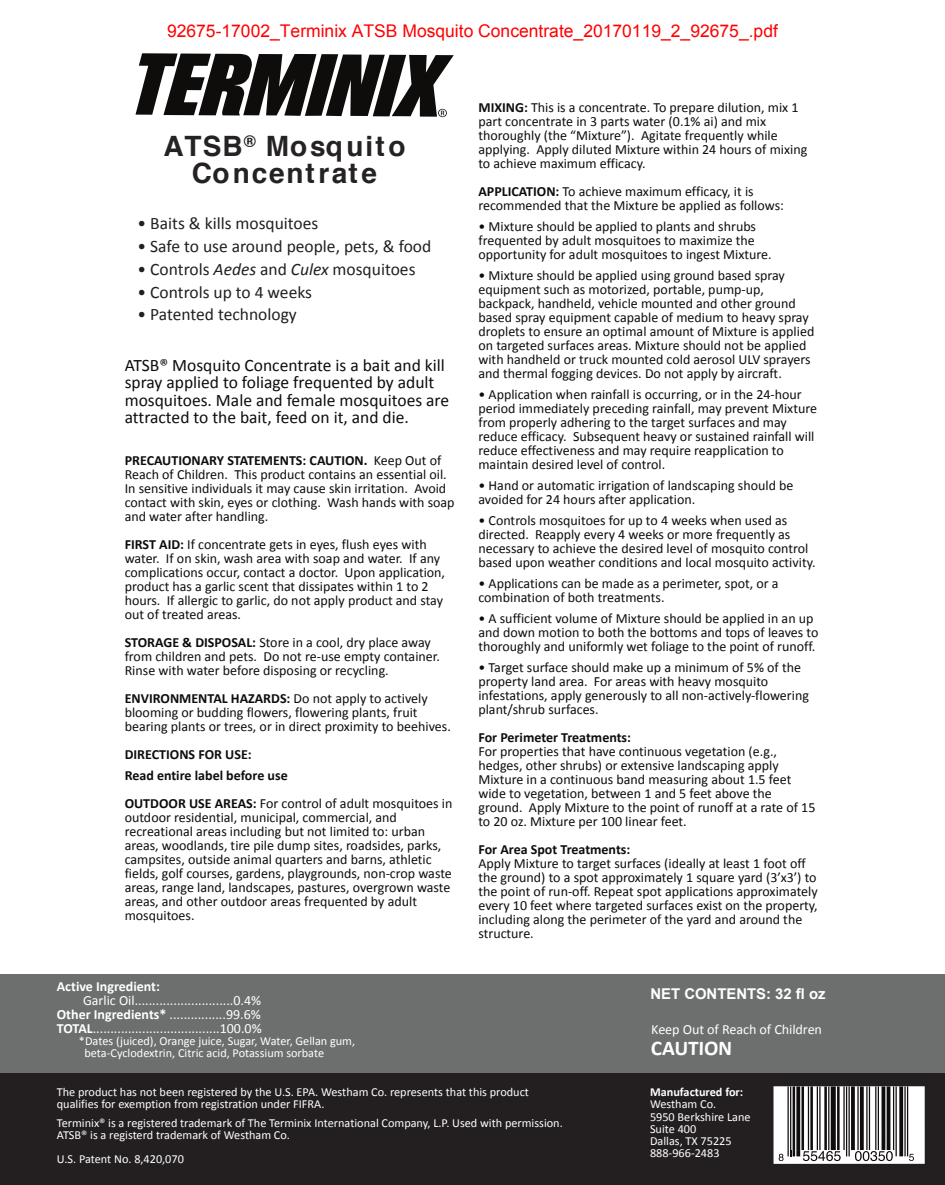
<style>
.page{position:relative;width:945px;height:1185px;background:#fff}
.page>*{position:absolute;margin:0;border:0;box-sizing:border-box;transform-origin:0 0}
.t1{font:700 28px/26.2px "Helvetica";letter-spacing:.065em;color:#262223;text-align:center}
.t2{font:700 21px "Calibri";color:#fff}
.t3{font:17.5px/17.5px "Calibri";color:#0f0c0c}
.t4{font:17.5px "Calibri";color:#231f20}
.t5{font:17.5px "Arial";color:#f00}
.t6{font:700 14.88px "Arial";color:#fff}
.t7{font:14px/14px "Calibri";color:#0f0c0c}
.t8{font:14px/14px "Calibri";color:#fff;text-align:justify}
.t9{font:700 14px/21px "Calibri";color:#0f0c0c}
.t10{font:700 14px "Calibri";color:#fff}
.t11{font:12.25px/12.2px "Calibri";color:#fff}
.t12{font:700 12.25px "Calibri";color:#fff}
.s1{font-style:italic}
.s2{font-weight:700}
</style>
<div class="page">
<div style="left:0;top:1071px;width:945px;height:113px;background:#231f20"></div>
<svg style="left:136px;top:53px;width:318px;height:64px"></svg>
<div style="left:0;top:974px;width:945px;height:98px;background:#6d6f6f"></div>
<svg style="left:774px;top:1086px;width:151px;height:77px;background:#eaeaea"></svg>
<hr style="left:788px;top:1086px;width:1px;height:63px;background:#100d0e">
<hr style="left:790px;top:1086px;width:1px;height:63px;background:#100d0e">
<hr style="left:793px;top:1086px;width:2px;height:63px;background:#100d0e">
<svg style="left:796px;top:1086px;width:4px;height:63px"></svg>
<hr style="left:801px;top:1086px;width:3px;height:63px;background:#100d0e">
<hr style="left:808px;top:1086px;width:1px;height:63px;background:#100d0e">
<hr style="left:810px;top:1086px;width:3px;height:63px;background:#100d0e">
<hr style="left:817px;top:1086px;width:1px;height:63px;background:#100d0e">
<hr style="left:819px;top:1086px;width:2px;height:63px;background:#100d0e">
<hr style="left:824px;top:1086px;width:3px;height:63px;background:#100d0e">
<hr style="left:828px;top:1086px;width:1px;height:63px;background:#100d0e">
<div style="left:831px;top:1086px;width:5px;height:63px;background:#100d0e"></div>
<hr style="left:837px;top:1086px;width:3px;height:63px;background:#100d0e">
<hr style="left:843px;top:1086px;width:2px;height:63px;background:#100d0e">
<hr style="left:846px;top:1086px;width:1px;height:63px;background:#100d0e">
<hr style="left:849px;top:1086px;width:1px;height:63px;background:#100d0e">
<svg style="left:851px;top:1086px;width:4px;height:63px"></svg>
<hr style="left:857px;top:1086px;width:2px;height:63px;background:#100d0e">
<svg style="left:860px;top:1086px;width:4px;height:63px"></svg>
<hr style="left:866px;top:1086px;width:2px;height:63px;background:#100d0e">
<hr style="left:869px;top:1086px;width:1px;height:63px;background:#100d0e">
<hr style="left:875px;top:1086px;width:1px;height:63px;background:#100d0e">
<hr style="left:878px;top:1086px;width:1px;height:63px;background:#100d0e">
<hr style="left:882px;top:1086px;width:3px;height:63px;background:#100d0e">
<hr style="left:887px;top:1086px;width:3px;height:63px;background:#100d0e">
<hr style="left:893px;top:1086px;width:1px;height:63px;background:#100d0e">
<hr style="left:896px;top:1086px;width:1px;height:63px;background:#100d0e">
<svg style="left:899px;top:1086px;width:4px;height:63px"></svg>
<hr style="left:904px;top:1086px;width:2px;height:63px;background:#100d0e">
<hr style="left:907px;top:1086px;width:1px;height:63px;background:#100d0e">
<svg style="left:779px;top:1149px;width:135px;height:12px;background:#b3b3b3"></svg>
<p class="t5" style="left:167px;top:19px;width:612px">92675-17002_Terminix ATSB Mosquito Concentrate_20170119_2_92675_.pdf</p>
<h1 class="t1" style="left:163px;top:135px;width:244px">ATSB<sup>®</sup> Mosquito<br>Concentrate</h1>
<p class="t4" style="left:138px;top:216px;width:182px">• Baits &amp; kills mosquitoes</p>
<p class="t4" style="left:138px;top:239px;width:295px">• Safe to use around people, pets, &amp; food</p>
<p class="t4" style="left:138px;top:262px;width:279px">• Controls <span class="s1">Aedes</span> and <span class="s1">Culex</span> mosquitoes</p>
<p class="t4" style="left:138px;top:284px;width:176px">• Controls up to 4 weeks</p>
<p class="t4" style="left:138px;top:307px;width:161px">• Patented technology</p>
<p class="t3" style="left:125px;top:357px;width:326px">ATSB® Mosquito Concentrate is a bait and kill spray applied to foliage frequented by adult mosquitoes. Male and female mosquitoes are attracted to the bait, feed on it, and die.</p>
<p class="t7" style="left:125px;top:454px;width:331px"><span class="s2">PRECAUTIONARY STATEMENTS: CAUTION.</span> Keep Out of Reach of Children. This product contains an essential oil.<br>In sensitive individuals it may cause skin irritation. Avoid contact with skin, eyes or clothing. Wash hands with soap and water after handling.</p>
<p class="t7" style="left:125px;top:538px;width:322px"><span class="s2">FIRST AID:</span> If concentrate gets in eyes, flush eyes with water. If on skin, wash area with soap and water. If any complications occur, contact a doctor. Upon application, product has a garlic scent that dissipates within 1 to 2 hours. If allergic to garlic, do not apply product and stay out of treated areas.</p>
<p class="t7" style="left:125px;top:636px;width:317px"><span class="s2">STORAGE &amp; DISPOSAL:</span> Store in a cool, dry place away from children and pets. Do not re-use empty container.<br>Rinse with water before disposing or recycling.</p>
<p class="t7" style="left:125px;top:692px;width:328px"><span class="s2">ENVIRONMENTAL HAZARDS:</span> Do not apply to actively blooming or budding flowers, flowering plants, fruit bearing plants or trees, or in direct proximity to beehives.</p>
<p class="t9" style="left:125px;top:745px;width:164px">DIRECTIONS FOR USE:<br>Read entire label before use</p>
<p class="t7" style="left:125px;top:797px;width:329px"><span class="s2">OUTDOOR USE AREAS:</span> For control of adult mosquitoes in outdoor residential, municipal, commercial, and recreational areas including but not limited to: urban areas, woodlands, tire pile dump sites, roadsides, parks, campsites, outside animal quarters and barns, athletic fields, golf courses, gardens, playgrounds, non-crop waste areas, range land, landscapes, pastures, overgrown waste areas, and other outdoor areas frequented by adult mosquitoes.</p>
<p class="t10" style="left:57px;top:980px;width:105px">Active Ingredient:</p>
<p class="t8" style="left:57px;top:994px;width:206px;text-indent:26px">Garlic Oil............................0.4% <span class="s2">Other Ingredients*</span> ................99.6% <span class="s2">TOTAL</span>....................................100.0%</p>
<p class="t11" style="left:85px;top:1035px;width:272px;text-indent:-6px">*Dates (juiced), Orange juice, Sugar, Water, Gellan gum, beta-Cyclodextrin, Citric acid, Potassium sorbate</p>
<p class="t7" style="left:478px;top:101px;width:330px"><span class="s2">MIXING:</span> This is a concentrate. To prepare dilution, mix 1 part concentrate in 3 parts water (0.1% ai) and mix thoroughly (the “Mixture”). Agitate frequently while applying. Apply diluted Mixture within 24 hours of mixing to achieve maximum efficacy.</p>
<p class="t7" style="left:478px;top:185px;width:307px"><span class="s2">APPLICATION:</span> To achieve maximum efficacy, it is recommended that the Mixture be applied as follows:</p>
<p class="t7" style="left:478px;top:220px;width:295px">• Mixture should be applied to plants and shrubs frequented by adult mosquitoes to maximize the opportunity for adult mosquitoes to ingest Mixture.</p>
<p class="t7" style="left:478px;top:269px;width:337px">• Mixture should be applied using ground based spray equipment such as motorized, portable, pump-up, backpack, handheld, vehicle mounted and other ground based spray equipment capable of medium to heavy spray droplets to ensure an optimal amount of Mixture is applied on targeted surfaces areas. Mixture should not be applied with handheld or truck mounted cold aerosol ULV sprayers and thermal fogging devices. Do not apply by aircraft.</p>
<p class="t7" style="left:478px;top:388px;width:340px">• Application when rainfall is occurring, or in the 24-hour period immediately preceding rainfall, may prevent Mixture from properly adhering to the target surfaces and may reduce efficacy. Subsequent heavy or sustained rainfall will reduce effectiveness and may require reapplication to maintain desired level of control.</p>
<p class="t7" style="left:478px;top:479px;width:317px">• Hand or automatic irrigation of landscaping should be avoided for 24 hours after application.</p>
<p class="t7" style="left:478px;top:514px;width:339px">• Controls mosquitoes for up to 4 weeks when used as directed. Reapply every 4 weeks or more frequently as necessary to achieve the desired level of mosquito control based upon weather conditions and local mosquito activity.</p>
<p class="t7" style="left:478px;top:577px;width:302px">• Applications can be made as a perimeter, spot, or a combination of both treatments.</p>
<p class="t7" style="left:478px;top:612px;width:341px">• A sufficient volume of Mixture should be applied in an up and down motion to both the bottoms and tops of leaves to thoroughly and uniformly wet foliage to the point of runoff.</p>
<p class="t7" style="left:478px;top:661px;width:332px">• Target surface should make up a minimum of 5% of the property land area. For areas with heavy mosquito infestations, apply generously to all non-actively-flowering plant/shrub surfaces.</p>
<p class="t9" style="left:478px;top:728px;width:154px">For Perimeter Treatments:</p>
<p class="t7" style="left:478px;top:745px;width:338px">For properties that have continuous vegetation (e.g., hedges, other shrubs) or extensive landscaping apply Mixture in a continuous band measuring about 1.5 feet wide to vegetation, between 1 and 5 feet above the ground. Apply Mixture to the point of runoff at a rate of 15 to 20 oz. Mixture per 100 linear feet.</p>
<p class="t9" style="left:478px;top:840px;width:153px">For Area Spot Treatments:</p>
<p class="t7" style="left:478px;top:857px;width:341px">Apply Mixture to target surfaces (ideally at least 1 foot off the ground) to a spot approximately 1 square yard (3’x3’) to the point of run-off. Repeat spot applications approximately every 10 feet where targeted surfaces exist on the property, including along the perimeter of the yard and around the structure.</p>
<p class="t6" style="left:650px;top:988px;width:177px">NET CONTENTS: 32 fl oz</p>
<p class="t8" style="left:651px;top:1023px;width:172px">Keep Out of Reach of Children</p>
<h2 class="t2" style="left:651px;top:1039px;width:83px">CAUTION</h2>
<p class="t11" style="left:57px;top:1086px;width:474px">The product has not been registered by the U.S. EPA. Westham Co. represents that this product qualifies for exemption from registration under FIFRA.</p>
<p class="t11" style="left:57px;top:1117px;width:507px">Terminix® is a registered trademark of The Terminix International Company, L.P. Used with permission.<br>ATSB® is a registerd trademark of Westham Co.</p>
<p class="t11" style="left:57px;top:1154px;width:129px">U.S. Patent No. 8,420,070</p>
<p class="t12" style="left:650px;top:1086px;width:95px">Manufactured for:</p>
<p class="t11" style="left:650px;top:1098px;width:102px">Westham Co.<br>5950 Berkshire Lane<br>Suite 400<br>Dallas, TX 75225<br>888-966-2483</p>
</div>
